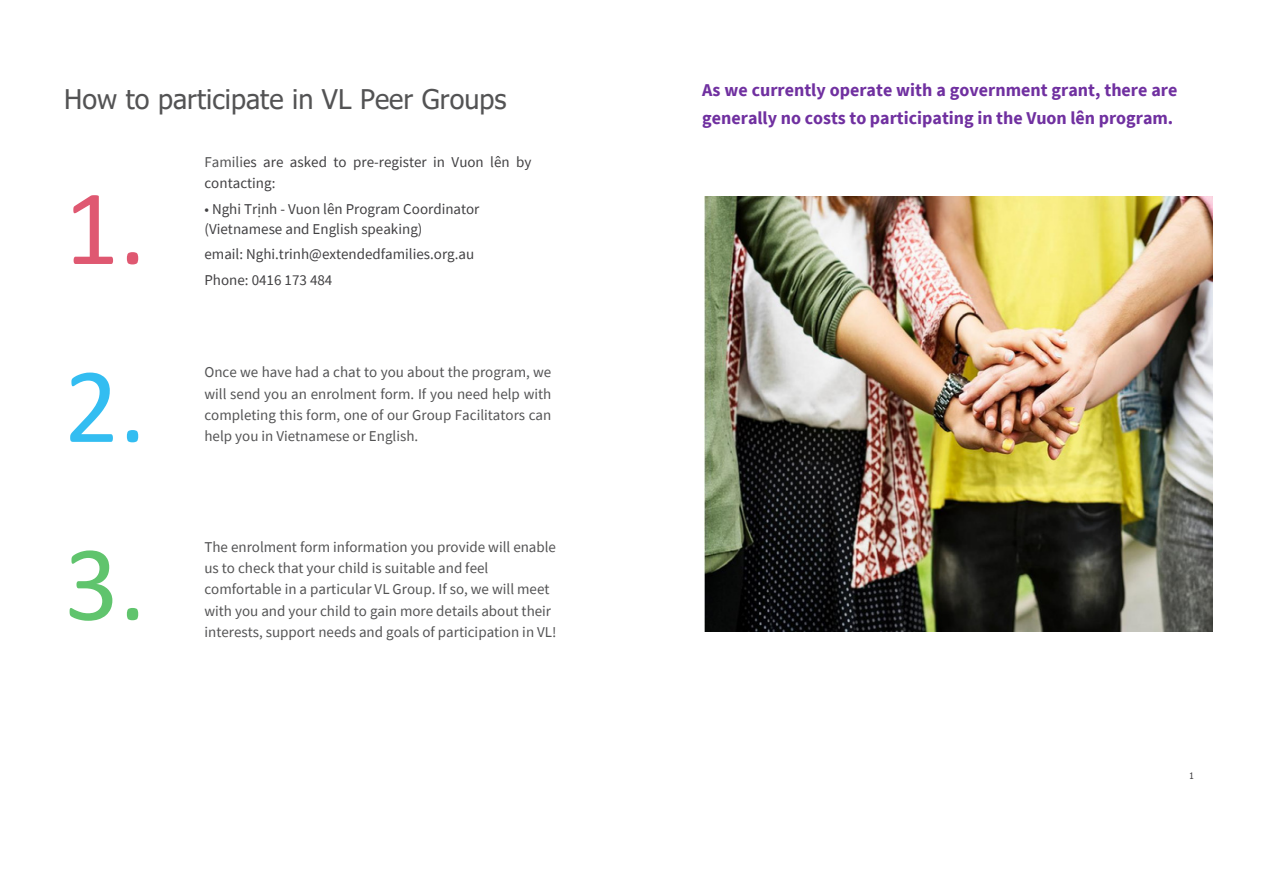
<style>
.page{position:relative;width:1263px;height:894px;background:#fff}
.page>*{position:absolute;margin:0;border:0;box-sizing:border-box;transform-origin:0 0}
.t1{font:108px/177.8px "Calibri";color:#df5871;text-align:justify}
.t2{font:27px "Tahoma";letter-spacing:.005em;color:#535354}
.t3{font:700 18px/28.2px "Source Sans Pro";color:#7030a0}
.t4{font:15px/21.3px "Source Sans Pro";color:#535354;text-align:justify}
.t5{font:15px/21.3px "Source Sans Pro";color:#414042}
.t6{font:9px "Tahoma";color:#414042}
.s1{color:#33bdf1}
.s2{color:#60c46d}
.s3{color:#535354}
</style>
<div class="page">
<img style="left:704px;top:196px;width:509px;height:435px">
<h1 class="t2" style="left:64px;top:82px;width:444px">How to participate in VL Peer Groups</h1>
<p class="t1" style="left:64px;top:148px;width:83px">1.<br><span class="s1">2.<br></span><span class="s2">3.</span></p>
<p class="t5" style="left:204px;top:151px;width:329px"><span class="s3">Famili</span>es are asked to pre-register in Vuon lên by contacting:</p>
<p class="t5" style="left:204px;top:198px;width:277px">• Nghi Trịnh - Vuon lên Program Coordinator</p>
<p class="t5" style="left:204px;top:218px;width:219px">(Vietnamese and English speaking)</p>
<p class="t5" style="left:204px;top:243px;width:271px">email: Nghi.trinh@extendedfamilies.org.au</p>
<p class="t5" style="left:204px;top:269px;width:129px">Phone: 0416 173 484</p>
<p class="t4" style="left:204px;top:361px;width:348px">Once we have had a chat to you about the program, we will send you an enrolment form. If you need help with completing this form, one of our Group Facilitators can help you in Vietnamese or English.</p>
<p class="t4" style="left:204px;top:535px;width:354px;text-align:left">The enrolment form information you provide will enable us to check that your child is suitable and feel comfortable in a particular VL Group. If so, we will meet with you and your child to gain more details about their interests, support needs and goals of participation in VL!</p>
<p class="t3" style="left:702px;top:76px;width:477px">As we currently operate with a government grant, there are generally no costs to participating in the Vuon lên program.</p>
<p class="t6" style="left:1189px;top:769px;width:6px">1</p>
</div>
